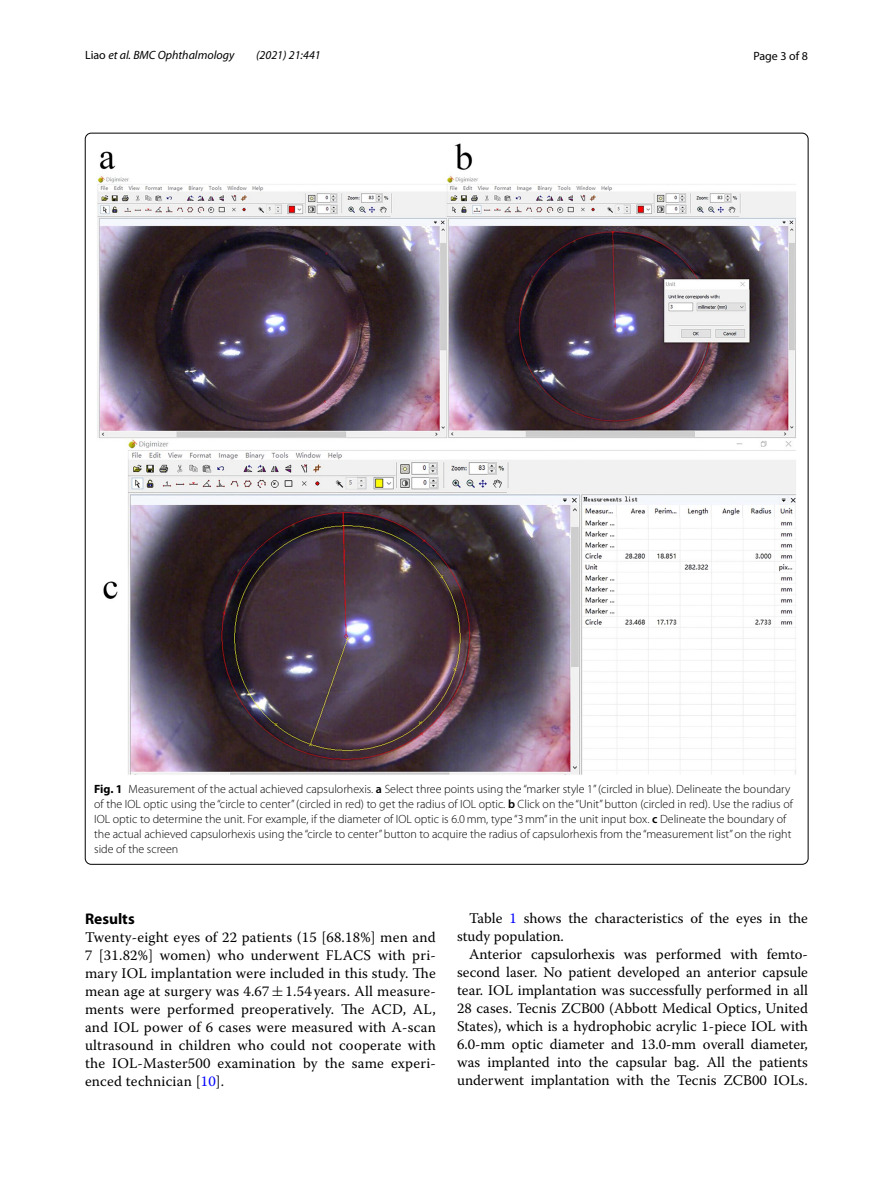
<style>
.page{position:relative;width:893px;height:1187px;background:#fff}
.page>*{position:absolute;margin:0;border:0;box-sizing:border-box;transform-origin:0 0}
.t1{font:700 15.45px "Myriad Pro";color:#000}
.t2{font:14.7px/18px "Warnock Pro";color:#000;text-align:justify}
.t3{font:300 12px/15px "Myriad Pro";color:#000}
.t4{font:italic 12px "Myriad Pro";color:#000}
.t5{font:12px "Myriad Pro";color:#000}
.s1{font-style:normal}
.s2{font-weight:700}
.s3{font-weight:600}
.s4{font-family:"MTSY"}
.s5{color:#00f}
</style>
<div class="page">
<img style="left:96px;top:143px;width:700px;height:632px">
<p class="t4" style="left:85px;top:48px;width:151px"><span class="s1">Liao</span> et al. BMC Ophthalmology</p>
<p class="t4" style="left:256px;top:48px;width:66px">(2021) 21:441</p>
<p class="t5" style="left:753px;top:48px;width:56px">Page 3 of 8</p>
<p class="t3" style="left:94px;top:781px;width:700px"><span class="s2">Fig. 1</span> Measurement of the actual achieved capsulorhexis. <span class="s3">a</span> Select three points using the “marker style 1” (circled in blue). Delineate the boundary of the IOL optic using the “circle to center” (circled in red) to get the radius of IOL optic. <span class="s3">b</span> Click on the “Unit” button (circled in red). Use the radius of IOL optic to determine the unit. For example, if the diameter of IOL optic is 6.0mm, type “3mm” in the unit input box. <span class="s3">c</span> Delineate the boundary of the actual achieved capsulorhexis using the “circle to center” button to acquire the radius of capsulorhexis from the “measurement list” on the right side of the screen</p>
<p class="t1" style="left:85px;top:908px;width:51px">Results</p>
<p class="t2" style="left:85px;top:927px;width:352px">Twenty-eight eyes of 22 patients (15 [68.18%] men and 7 [31.82%] women) who underwent FLACS with pri&shy;mary IOL implantation were included in this study. The mean age at surgery was 4.67<span class="s4">±</span>1.54 years. All measure&shy;ments were performed preoperatively. The ACD, AL, and IOL power of 6 cases were measured with A-scan ultrasound in children who could not cooperate with the IOL-Master500 examination by the same experi&shy;enced technician [<span class="s5">10</span>].</p>
<p class="t2" style="left:457px;top:909px;width:352px;text-indent:12px">Table <span class="s5">1</span> shows the characteristics of the eyes in the study population.</p>
<p class="t2" style="left:457px;top:945px;width:352px;text-indent:12px">Anterior capsulorhexis was performed with femto&shy;second laser. No patient developed an anterior capsule tear. IOL implantation was successfully performed in all 28 cases. Tecnis ZCB00 (Abbott Medical Optics, United States), which is a hydrophobic acrylic 1-piece IOL with 6.0-mm optic diameter and 13.0-mm overall diameter, was implanted into the capsular bag. All the patients underwent implantation with the Tecnis ZCB00 IOLs.</p>
</div>
